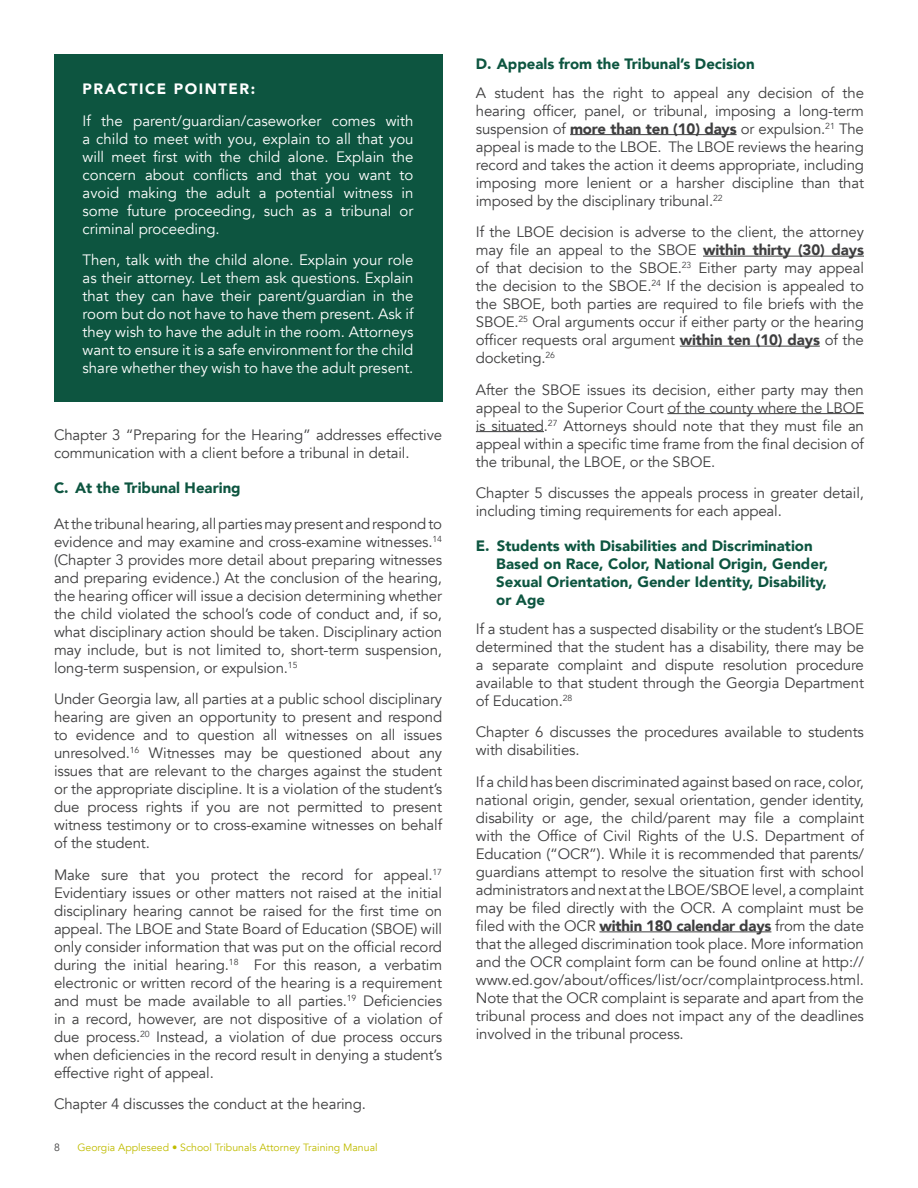
<style>
.page{position:relative;width:918px;height:1188px;background:#fff}
.page>*{position:absolute;margin:0;border:0;box-sizing:border-box;transform-origin:0 0}
.t1{font:15px/18px "Avenir";letter-spacing:-.01em;color:#3e3e3f;text-align:justify}
.t2{font:15px/18px "Avenir";color:#fff;text-align:justify}
.t3{font:900 15px/18px "Avenir";color:#0d5540}
.t4{font:900 15px "Avenir";letter-spacing:.1em;color:#fff}
.t5{font:10.5px "Avenir";color:#c0bc00}
.t6{font:10.5px "Avenir";color:#3e3e3f}
.s1{font-weight:900}
</style>
<div class="page">
<div style="left:54px;top:54px;width:388px;height:348px;background:#0d5540"></div>
<hr style="left:570px;top:134px;width:167px;height:1px;background:#3e3e3f">
<hr style="left:703px;top:256px;width:161px;height:1px;background:#3e3e3f">
<hr style="left:680px;top:346px;width:140px;height:1px;background:#3e3e3f">
<hr style="left:667px;top:413px;width:197px;height:1px;background:#3e3e3f">
<hr style="left:476px;top:431px;width:68px;height:1px;background:#3e3e3f">
<hr style="left:599px;top:932px;width:172px;height:1px;background:#3e3e3f">
<p class="t4" style="left:83px;top:76px;width:174px">PRACTICE POINTER:</p>
<p class="t2" style="left:83px;top:112px;width:332px">If the parent/guardian/caseworker comes with a child to meet with you, explain to all that you will meet first with the child alone. Explain the concern about conflicts and that you want to avoid making the adult a potential witness in some future proceeding, such as a tribunal or criminal proceeding.</p>
<p class="t2" style="left:83px;top:251px;width:332px">Then, talk with the child alone. Explain your role as their attorney. Let them ask questions. Explain that they can have their parent/guardian in the room but do not have to have them present. Ask if they wish to have the adult in the room. Attorneys want to ensure it is a safe environment for the child share whether they wish to have the adult present.</p>
<p class="t1" style="left:54px;top:426px;width:390px">Chapter 3 “Preparing for the Hearing” addresses effective communication with a client before a tribunal in detail.</p>
<p class="t3" style="left:54px;top:479px;width:188px">C. At the Tribunal Hearing</p>
<p class="t1" style="left:54px;top:515px;width:390px">At the tribunal hearing, all parties may present and respond to evidence and may examine and cross-examine witnesses.<sup>14 </sup>(Chapter 3 provides more detail about preparing witnesses and preparing evidence.) At the conclusion of the hearing, the hearing officer will issue a decision determining whether the child violated the school’s code of conduct and, if so, what disciplinary action should be taken. Disciplinary action may include, but is not limited to, short-term suspension, long-term suspension, or expulsion.<sup>15</sup></p>
<p class="t1" style="left:54px;top:690px;width:390px">Under Georgia law, all parties at a public school disciplinary hearing are given an opportunity to present and respond to evidence and to question all witnesses on all issues unresolved.<sup>16</sup> Witnesses may be questioned about any issues that are relevant to the charges against the student or the appropriate discipline. It is a violation of the student’s due process rights if you are not permitted to present witness testimony or to cross-examine witnesses on behalf of the student.</p>
<p class="t1" style="left:54px;top:866px;width:390px">Make sure that you protect the record for appeal.<sup>17<br></sup>Evidentiary issues or other matters not raised at the initial disciplinary hearing cannot be raised for the first time on appeal. The LBOE and State Board of Education (SBOE) will only consider information that was put on the official record during the initial hearing.<sup>18</sup> For this reason, a verbatim electronic or written record of the hearing is a requirement and must be made available to all parties.<sup>19</sup> Deficiencies in a record, however, are not dispositive of a violation of due process.<sup>20</sup> Instead, a violation of due process occurs when deficiencies in the record result in denying a student’s effective right of appeal.</p>
<p class="t1" style="left:54px;top:1095px;width:313px">Chapter 4 discusses the conduct at the hearing.</p>
<p class="t6" style="left:54px;top:1142px;width:7px">8</p>
<p class="t5" style="left:77px;top:1142px;width:302px">Georgia Appleseed • School Tribunals Attorney Training Manual</p>
<p class="t3" style="left:476px;top:54px;width:280px">D. Appeals from the Tribunal’s Decision</p>
<p class="t1" style="left:476px;top:84px;width:390px">A student has the right to appeal any decision of the hearing officer, panel, or tribunal, imposing a long-term suspension of <span class="s1">more than ten (10) days</span> or expulsion.<sup>21</sup> The appeal is made to the LBOE. The LBOE reviews the hearing record and takes the action it deems appropriate, including imposing more lenient or a harsher discipline than that imposed by the disciplinary tribunal.<sup>22</sup></p>
<p class="t1" style="left:476px;top:223px;width:390px">If the LBOE decision is adverse to the client, the attorney may file an appeal to the SBOE <span class="s1">within thirty (30) days </span>of that decision to the SBOE.<sup>23</sup> Either party may appeal the decision to the SBOE.<sup>24</sup> If the decision is appealed to the SBOE, both parties are required to file briefs with the SBOE.<sup>25</sup> Oral arguments occur if either party or the hearing officer requests oral argument <span class="s1">within ten (10) days</span> of the docketing.<sup>26</sup></p>
<p class="t1" style="left:476px;top:381px;width:390px">After the SBOE issues its decision, either party may then appeal to the Superior Court of the county where the LBOE is situated.<sup>27</sup> Attorneys should note that they must file an appeal within a specific time frame from the final decision of the tribunal, the LBOE, or the SBOE.</p>
<p class="t1" style="left:476px;top:484px;width:390px">Chapter 5 discusses the appeals process in greater detail, including timing requirements for each appeal.</p>
<p class="t3" style="left:496px;top:537px;width:333px;text-indent:-20px">E. Students with Disabilities and Discrimination Based on Race, Color, National Origin, Gender, Sexual Orientation, Gender Identity, Disability, or Age</p>
<p class="t1" style="left:476px;top:620px;width:390px">If a student has a suspected disability or the student’s LBOE determined that the student has a disability, there may be a separate complaint and dispute resolution procedure available to that student through the Georgia Department of Education.<sup>28</sup></p>
<p class="t1" style="left:476px;top:723px;width:390px">Chapter 6 discusses the procedures available to students with disabilities.</p>
<p class="t1" style="left:476px;top:773px;width:390px">If a child has been discriminated against based on race, color, national origin, gender, sexual orientation, gender identity, disability or age, the child/parent may file a complaint with the Office of Civil Rights of the U.S. Department of Education (“OCR”). While it is recommended that parents/ guardians attempt to resolve the situation first with school administrators and next at the LBOE/SBOE level, a complaint may be filed directly with the OCR. A complaint must be filed with the OCR <span class="s1">within 180 calendar days</span> from the date that the alleged discrimination took place. More information and the OCR complaint form can be found online at http:// www.ed.gov/about/offices/list/ocr/complaintprocess.html.<br>Note that the OCR complaint is separate and apart from the tribunal process and does not impact any of the deadlines involved in the tribunal process.</p>
</div>
